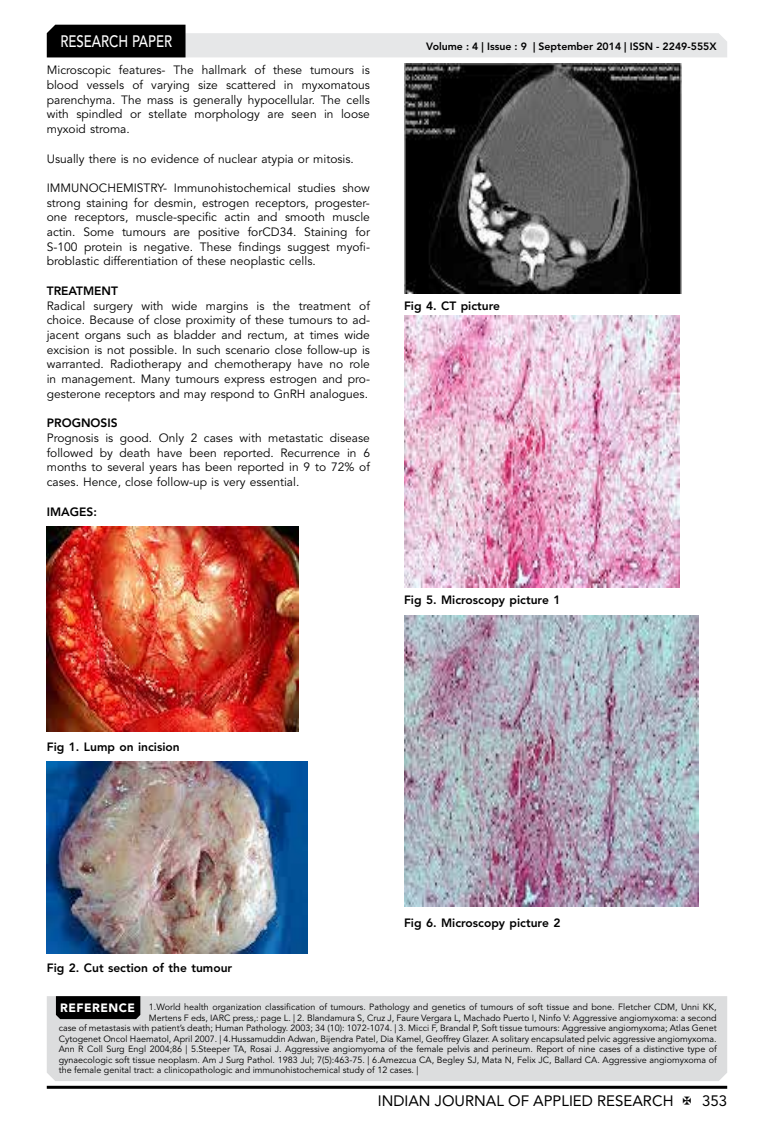
<style>
.page{position:relative;width:774px;height:1136px;background:#fff}
.page>*{position:absolute;margin:0;border:0;box-sizing:border-box;transform-origin:0 0}
.t1{font:500 16.5px "Avenir LT Std";color:#fff;scale:.8 1}
.t2{font:15px "Avenir LT Std";color:#000}
.t3{font:12px/14.7px "Avenir LT Std";color:#000;text-align:justify}
.t4{font:800 12px "Avenir LT Std";color:#000}
.t5{font:800 10.5px "Avenir LT Std";color:#000}
.t6{font:9px "Avenir LT Std";color:#000}
.s1{font-weight:900;font-size:12px;color:#fff}
</style>
<div class="page">
<hr style="left:47px;top:1085px;width:680px;height:3px;background:#000">
<svg style="left:47px;top:25px;width:680px;height:32px"></svg>
<div style="left:47px;top:996px;width:680px;height:84px;background:#dcddde"></div>
<div style="left:56px;top:996px;width:84px;height:22px;background:#000"></div>
<img style="left:47px;top:526px;width:252px;height:205px">
<img style="left:47px;top:761px;width:261px;height:192px">
<img style="left:404px;top:64px;width:278px;height:229px">
<img style="left:404px;top:315px;width:275px;height:272px">
<img style="left:404px;top:615px;width:294px;height:291px">
<h1 class="t1" style="left:60px;top:32px;width:139px">RESEARCH PAPER</h1>
<p class="t3" style="left:47px;top:63px;width:325px">Microscopic features- The hallmark of these tumours is blood vessels of varying size scattered in myxomatous parenchyma. The mass is generally hypocellular. The cells with spindled or stellate morphology are seen in loose myxoid stroma.</p>
<p class="t3" style="left:47px;top:151px;width:309px">Usually there is no evidence of nuclear atypia or mitosis.</p>
<p class="t3" style="left:47px;top:181px;width:325px">IMMUNOCHEMISTRY- Immunohistochemical studies show strong staining for desmin, estrogen receptors, progester&shy;one receptors, muscle-specific actin and smooth muscle actin. Some tumours are positive forCD34. Staining for S-100 protein is negative. These findings suggest myofi&shy;broblastic differentiation of these neoplastic cells.</p>
<p class="t4" style="left:47px;top:283px;width:73px">TREATM ENT</p>
<p class="t3" style="left:47px;top:298px;width:325px">Radical surgery with wide margins is the treatment of choice. Because of close proximity of these tumours to ad&shy;jacent organs such as bladder and rectum, at times wide excision is not possible. In such scenario close follow-up is warranted. Radiotherapy and chemotherapy have no role in management. Many tumours express estrogen and pro&shy;gesterone receptors and may respond to GnRH analogues.</p>
<p class="t4" style="left:47px;top:416px;width:72px">PROGNOSIS</p>
<p class="t3" style="left:47px;top:431px;width:325px">Prognosis is good. Only 2 cases with metastatic disease followed by death have been reported. Recurrence in 6 months to several years has been reported in 9 to 72% of cases. Hence, close follow-up is very essential.</p>
<p class="t4" style="left:47px;top:504px;width:52px">IMAGES:</p>
<p class="t5" style="left:426px;top:41px;width:292px">Volume : 4 | Issue : 9 | September 2014 | ISSN - 2249-555X</p>
<p class="t4" style="left:404px;top:298px;width:98px">Fig 4. CT picture</p>
<p class="t4" style="left:404px;top:592px;width:158px">Fig 5. M icroscopy picture 1</p>
<p class="t4" style="left:47px;top:739px;width:134px">Fig 1. Lump on incision</p>
<p class="t4" style="left:47px;top:960px;width:187px">Fig 2. Cut section of the tumour</p>
<p class="t4" style="left:404px;top:916px;width:158px">Fig 6. M icroscopy picture 2</p>
<p class="t6" style="left:60px;top:1001px;width:658px"><span class="s1">REFERENCE</span> 1.World health organization classification of tumours. Pathology and genetics of tumours of soft tissue and bone. Fletcher CDM, Unni KK,</p>
<p class="t6" style="left:149px;top:1012px;width:569px">Mertens F eds, IARC press,: page L. | 2. Blandamura S, Cruz J, Faure Vergara L, Machado Puerto I, Ninfo V: Aggressive angiomyxoma: a second</p>
<p class="t6" style="left:59px;top:1022px;width:659px">case of metastasis with patient’s death; Human Pathology. 2003; 34 (10): 1072-1074. | 3. Micci F, Brandal P, Soft tissue tumours: Aggressive angiomyxoma; Atlas Genet</p>
<p class="t6" style="left:59px;top:1033px;width:660px">Cytogenet Oncol Haematol, April 2007. | 4.Hussamuddin Adwan, Bijendra Patel, Dia Kamel, Geoffrey Glazer. A solitary encapsulated pelvic aggressive angiomyxoma.</p>
<p class="t6" style="left:59px;top:1043px;width:660px">Ann R Coll Surg Engl 2004;86 | 5.Steeper TA, Rosai J. Aggressive angiomyoma of the female pelvis and perineum. Report of nine cases of a distinctive type of</p>
<p class="t6" style="left:59px;top:1054px;width:660px">gynaecologic soft tissue neoplasm. Am J Surg Pathol. 1983 Jul; 7(5):463-75. | 6.Amezcua CA, Begley SJ, Mata N, Felix JC, Ballard CA. Aggressive angiomyxoma of</p>
<p class="t6" style="left:59px;top:1064px;width:361px">the female genital tract: a clinicopathologic and immunohistochemical study of 12 cases. |</p>
<p class="t2" style="left:378px;top:1091px;width:297px">INDIAN JOURNAL OF APPLIED RESEARCH</p>
<p class="t2" style="left:702px;top:1091px;width:27px">353</p>
</div>
